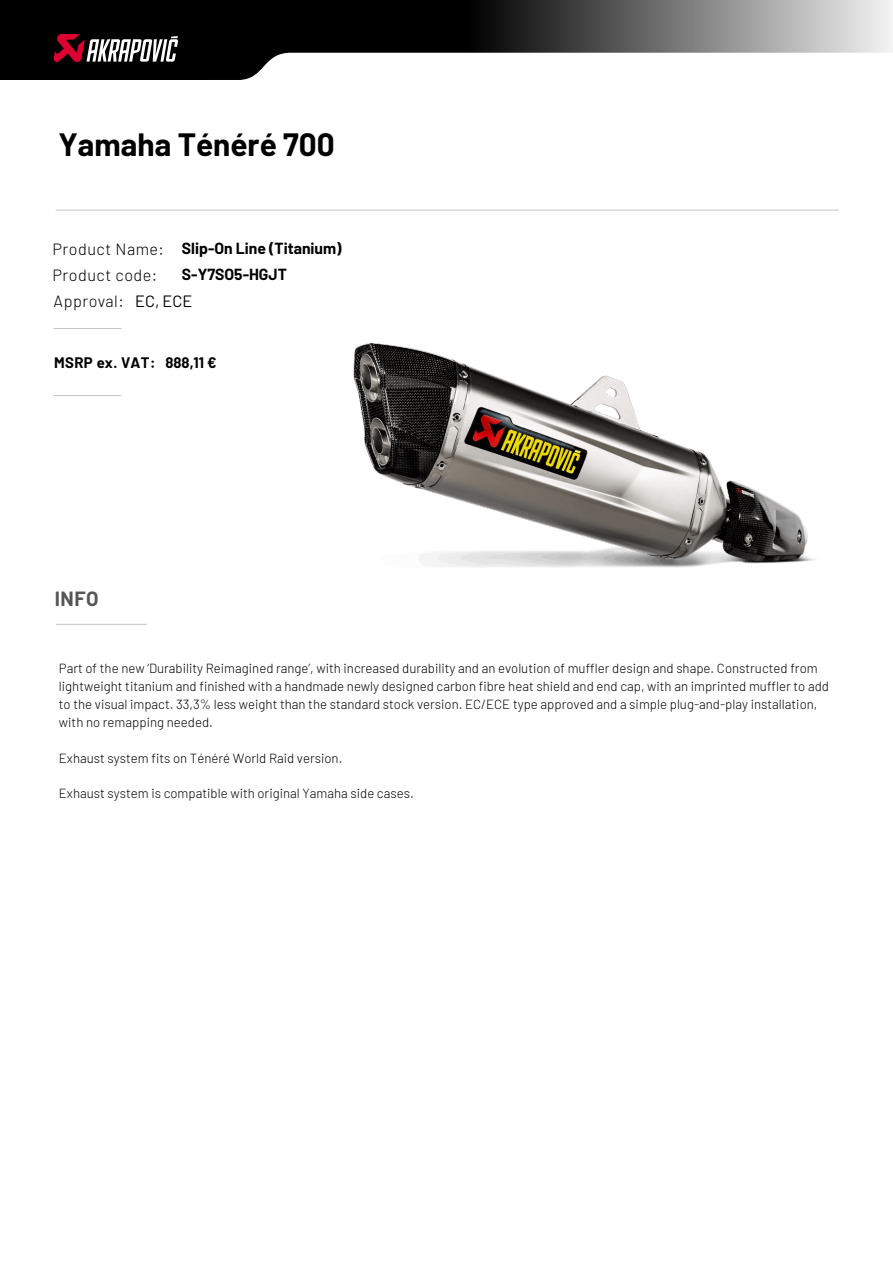
<style>
.page{position:relative;width:893px;height:1263px;background:#fff}
.page>*{position:absolute;margin:0;border:0;box-sizing:border-box;transform-origin:0 0}
.t1{font:700 31.5px "Barlow";color:#000}
.t2{font:700 20.1px "Barlow";color:#565656}
.t3{font:16.35px "Barlow";color:#000}
.t4{font:300 16.2px "Barlow";letter-spacing:.03em;color:#000}
.t5{font:700 15.75px/26.4px "Barlow";color:#000}
.t6{font:700 14.85px "Barlow";letter-spacing:.03em;color:#000}
.t7{font:700 14.85px "Barlow";color:#000}
.t8{font:300 13.2px/18px "Barlow";color:#000}
</style>
<div class="page">
<img style="left:353px;top:343px;width:462px;height:225px">
<svg style="left:0;top:0;width:893px;height:80px"></svg>
<svg style="left:53px;top:34px;width:125px;height:29px"></svg>
<hr style="left:54px;top:328px;width:67px;height:1px;background:#c3c6c7">
<hr style="left:54px;top:395px;width:67px;height:1px;background:#c3c6c7">
<hr style="left:56px;top:624px;width:91px;height:1px;background:#c3c6c7">
<hr style="left:56px;top:210px;width:783px;height:1px;background:#c3c6c7">
<h1 class="t1" style="left:58px;top:125px;width:278px">Yamaha Ténéré 700</h1>
<p class="t5" style="left:182px;top:234px;width:161px">Slip-On Line (Titanium)<br>S-Y7SO5-HGJT</p>
<p class="t3" style="left:135px;top:291px;width:59px">EC, ECE</p>
<p class="t4" style="left:53px;top:237px;width:113px">Product Name:</p>
<p class="t4" style="left:53px;top:263px;width:106px">Product code:</p>
<p class="t4" style="left:54px;top:290px;width:72px">Approval:</p>
<p class="t6" style="left:54px;top:352px;width:103px">MSRP ex. VAT:</p>
<p class="t7" style="left:165px;top:353px;width:53px">888,11 €</p>
<h2 class="t2" style="left:55px;top:584px;width:45px">INFO</h2>
<p class="t8" style="left:59px;top:658px;width:772px">Part of the new ʼDurability Reimagined rangeʼ, with increased durability and an evolution of muffler design and shape. Constructed from lightweight titanium and finished with a handmade newly designed carbon fibre heat shield and end cap, with an imprinted muffler to add to the visual impact. 33,3% less weight than the standard stock version. EC/ECE type approved and a simple plug-and-play installation, with no remapping needed.</p>
<p class="t8" style="left:59px;top:748px;width:285px">Exhaust system fits on Ténéré World Raid version.</p>
<p class="t8" style="left:59px;top:784px;width:356px">Exhaust system is compatible with original Yamaha side cases.</p>
</div>
